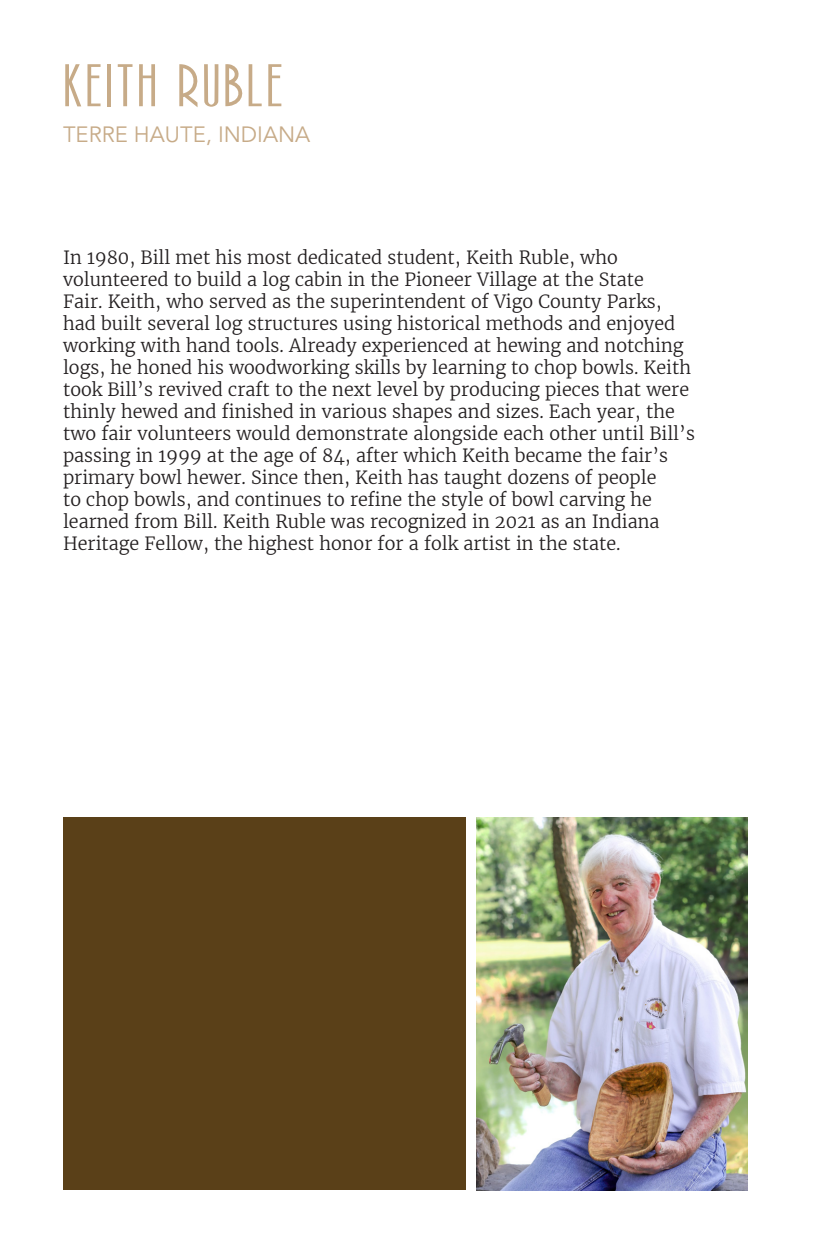
<style>
.page{position:relative;width:814px;height:1246px;background:#fff}
.page>*{position:absolute;margin:0;border:0;box-sizing:border-box;transform-origin:0 0}
.t1{font:50px "Graphemic";letter-spacing:.05em;color:#c7ab88}
.t2{font:22px "Avenir LT Std";color:#c7ab88}
.t3{font:300 18px/22px "Merriweather";color:#231f20}
</style>
<div class="page">
<div style="left:63px;top:817px;width:402px;height:373px;background:#5a4018"></div>
<img style="left:476px;top:817px;width:271px;height:373px">
<p class="t1" style="left:63px;top:52px;width:221px">KEITH RUBLE</p>
<p class="t2" style="left:63px;top:122px;width:249px">TERRE HAUTE, INDIANA</p>
<p class="t3" style="left:63px;top:246px;width:633px">In 1980, Bill met his most dedicated student, Keith Ruble, who volunteered to build a log cabin in the Pioneer Village at the State<br>Fair. Keith, who served as the superintendent of Vigo County Parks, had built several log structures using historical methods and enjoyed working with hand tools. Already experienced at hewing and notching logs, he honed his woodworking skills by learning to chop bowls. Keith took Bill’s revived craft to the next level by producing pieces that were thinly hewed and finished in various shapes and sizes. Each year, the two fair volunteers would demonstrate alongside each other until Bill’s passing in 1999 at the age of 84, after which Keith became the fair’s primary bowl hewer. Since then, Keith has taught dozens of people<br>to chop bowls, and continues to refine the style of bowl carving he learned from Bill. Keith Ruble was recognized in 2021 as an Indiana Heritage Fellow, the highest honor for a folk artist in the state.</p>
</div>
